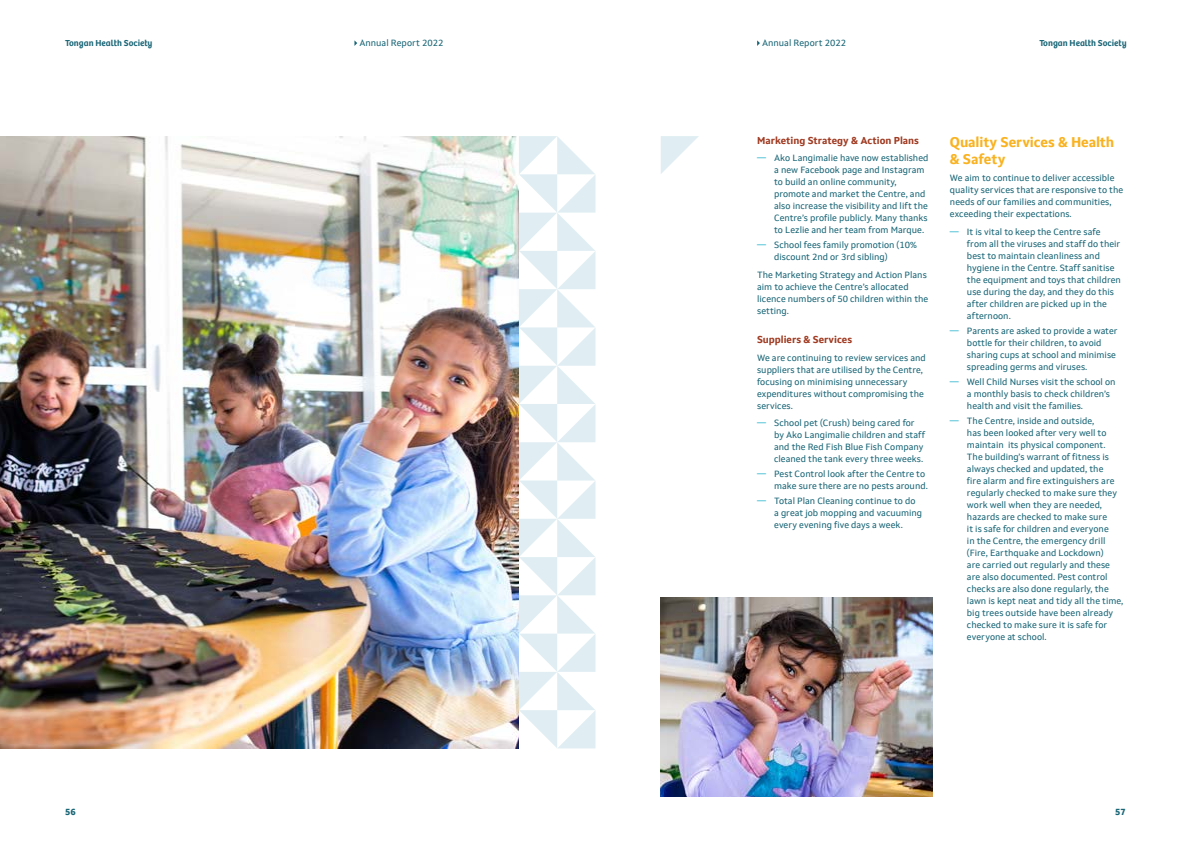
<style>
.page{position:relative;width:1191px;height:842px;background:#fff}
.page>*{position:absolute;margin:0;border:0;box-sizing:border-box;transform-origin:0 0}
.t1{font:700 14px/17px "Setimo";letter-spacing:-.005em;color:#f9b220}
.t2{font:700 10px "Setimo";color:#a03b22}
.t3{font:9px/12px "Setimo";color:#186576}
.t4{font:600 9px "Bree";color:#186576}
.t5{font:700 9px "Setimo";color:#186576}
.s1{color:#20b0cc}
</style>
<div class="page">
<img style="left:0;top:136px;width:519px;height:612px">
<svg style="left:519px;top:136px;width:76px;height:612px"></svg>
<svg style="left:661px;top:136px;width:38px;height:38px"></svg>
<img style="left:660px;top:597px;width:273px;height:200px">
<svg style="left:354px;top:40px;width:3px;height:6px"></svg>
<svg style="left:757px;top:40px;width:3px;height:6px"></svg>
<p class="t4" style="left:65px;top:37px;width:89px">Tongan Health Society</p>
<p class="t3" style="left:359px;top:37px;width:85px">Annual Report 2022</p>
<p class="t3" style="left:762px;top:37px;width:85px">Annual Report 2022</p>
<p class="t4" style="left:1039px;top:37px;width:89px">Tongan Health Society</p>
<p class="t2" style="left:757px;top:134px;width:163px">Marketing Strategy &amp; Action Plans</p>
<p class="t3" style="left:774px;top:152px;width:156px;text-indent:-17px"><span class="s1">¬</span> Ako Langimalie have now established a new Facebook page and Instagram to build an online community, promote and market the Centre, and also increase the visibility and lift the Centre’s profile publicly. Many thanks to Lezlie and her team from Marque.</p>
<p class="t3" style="left:774px;top:239px;width:144px;text-indent:-17px"><span class="s1">¬</span> School fees family promotion (10% discount 2nd or 3rd sibling)</p>
<p class="t3" style="left:757px;top:269px;width:173px">The Marketing Strategy and Action Plans aim to achieve the Centre’s allocated licence numbers of 50 children within the setting.</p>
<p class="t2" style="left:757px;top:333px;width:96px">Suppliers &amp; Services</p>
<p class="t3" style="left:757px;top:351px;width:170px">We are continuing to review services and suppliers that are utilised by the Centre, focusing on minimising unnecessary expenditures without compromising the services.</p>
<p class="t3" style="left:774px;top:417px;width:152px;text-indent:-17px"><span class="s1">¬</span> School pet (Crush) being cared for by Ako Langimalie children and staff and the Red Fish Blue Fish Company cleaned the tank every three weeks.</p>
<p class="t3" style="left:757px;top:468px;width:172px;text-align:right"><span class="s1">¬</span> Pest Control look after the Centre to make sure there are no pests around.</p>
<p class="t3" style="left:774px;top:495px;width:150px;text-indent:-17px"><span class="s1">¬</span> Total Plan Cleaning continue to do a great job mopping and vacuuming every evening five days a week.</p>
<h1 class="t1" style="left:950px;top:133px;width:166px">Quality Services &amp; Health &amp; Safety</h1>
<p class="t3" style="left:950px;top:172px;width:175px">We aim to continue to deliver accessible quality services that are responsive to the needs of our families and communities, exceeding their expectations.</p>
<p class="t3" style="left:967px;top:226px;width:155px;text-indent:-17px"><span class="s1">¬</span> It is vital to keep the Centre safe from all the viruses and staff do their best to maintain cleanliness and hygiene in the Centre. Staff sanitise the equipment and toys that children use during the day, and they do this after children are picked up in the afternoon.</p>
<p class="t3" style="left:967px;top:325px;width:152px;text-indent:-17px"><span class="s1">¬</span> Parents are asked to provide a water bottle for their children, to avoid sharing cups at school and minimise spreading germs and viruses.</p>
<p class="t3" style="left:967px;top:375px;width:150px;text-indent:-17px"><span class="s1">¬</span> Well Child Nurses visit the school on a monthly basis to check children’s health and visit the families.</p>
<p class="t3" style="left:967px;top:414px;width:158px;text-indent:-17px"><span class="s1">¬</span> The Centre, inside and outside,<br>has been looked after very well to maintain its physical component.<br>The building’s warrant of fitness is always checked and updated, the<br>fire alarm and fire extinguishers are regularly checked to make sure they work well when they are needed, hazards are checked to make sure<br>it is safe for children and everyone<br>in the Centre, the emergency drill (Fire, Earthquake and Lockdown)<br>are carried out regularly and these are also documented. Pest control checks are also done regularly, the lawn is kept neat and tidy all the time, big trees outside have been already checked to make sure it is safe for everyone at school.</p>
<p class="t5" style="left:65px;top:806px;width:12px">56</p>
<p class="t5" style="left:1115px;top:806px;width:12px">57</p>
</div>
